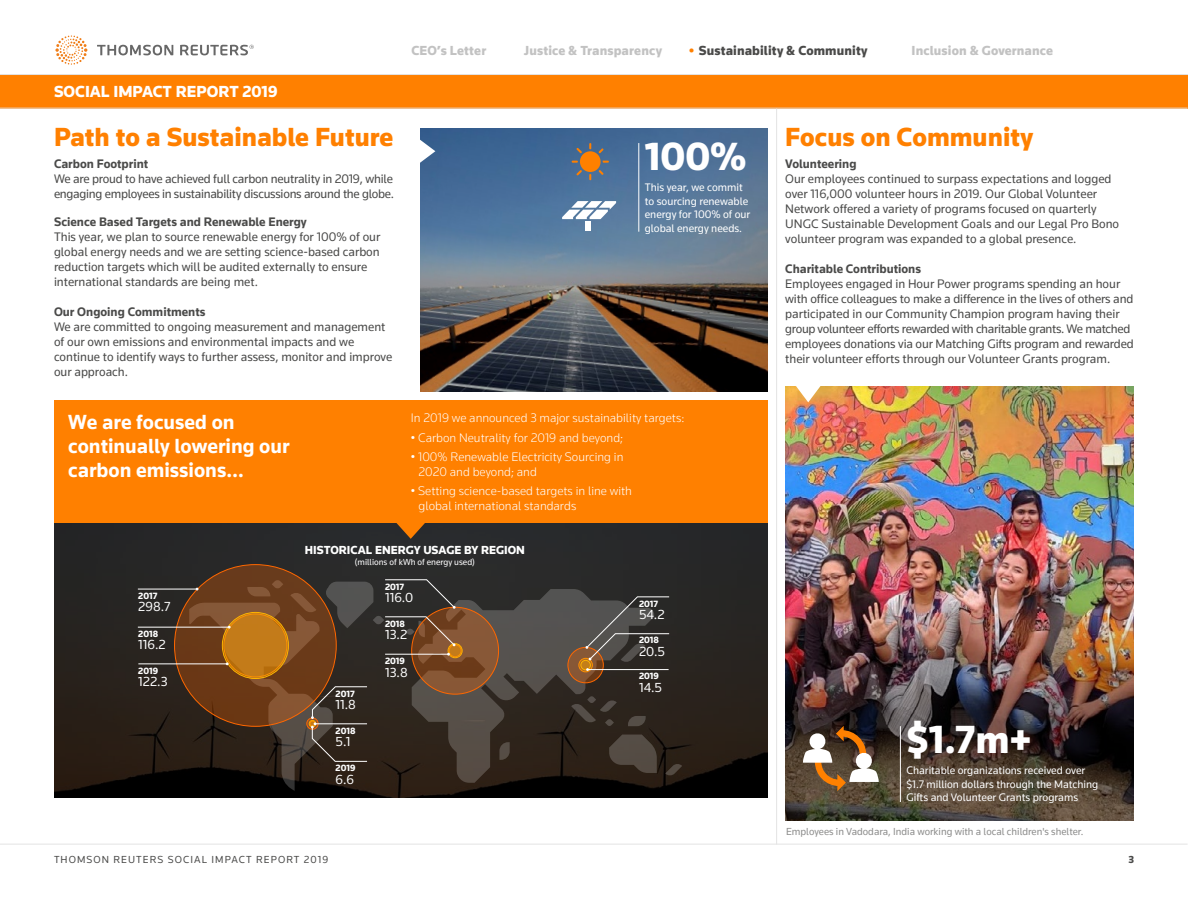
<style>
.page{position:relative;width:1188px;height:918px;background:#fff}
.page>*{position:absolute;margin:0;border:0;box-sizing:border-box;transform-origin:0 0}
.t1{font:900 40.5px "Knowledge 2017";color:#fff}
.t2{font:900 27px "Knowledge 2017";color:#ff8000}
.t3{font:700 21px "Knowledge 2017";color:#fff}
.t4{font:900 16.5px "Knowledge 2017";color:#fff}
.t5{font:900 13.5px "Knowledge 2017";letter-spacing:.01em;color:#c2c2c2}
.t6{font:13.5px "Knowledge 2017";color:#fff}
.t7{font:900 13.5px "Knowledge 2017";letter-spacing:.01em;color:#4a4a49}
.t8{font:12.75px/15px "Knowledge 2017";color:#4a4a49}
.t9{font:300 12.75px/15px "Knowledge 2017";color:#fff}
.t10{font:12.75px/15px "Knowledge 2017";letter-spacing:-.02em;color:#4a4a49}
.t11{font:700 12.75px "Knowledge 2017";color:#4a4a49}
.t12{font:900 12px "Knowledge 2017";color:#fff}
.t13{font:11.25px/13.5px "Knowledge 2017";color:#fff}
.t14{font:10.5px "Knowledge 2017";color:#8e8e8d}
.t15{font:10.5px "Knowledge 2017";letter-spacing:.1em;color:#4a4a49}
.t16{font:900 10.5px "Knowledge 2017";color:#4a4a49}
.t17{font:900 9.3px "Knowledge 2017";color:#fff}
.t18{font:9px "Knowledge 2017";color:#fff}
.s1{color:#ff8000}
</style>
<div class="page">
<img style="left:54px;top:523px;width:714px;height:274px">
<div style="left:54px;top:401px;width:714px;height:122px;background:#ff8000"></div>
<svg style="left:654px;top:735px;width:3px;height:38px"></svg>
<svg style="left:665px;top:763px;width:17px;height:13px"></svg>
<svg style="left:456px;top:589px;width:198px;height:194px;background:#3d3630"></svg>
<svg style="left:628px;top:716px;width:18px;height:10px"></svg>
<svg style="left:55px;top:35px;width:32px;height:30px"></svg>
<svg style="left:180px;top:45px;width:74px;height:10px"></svg>
<svg style="left:97px;top:45px;width:76px;height:10px"></svg>
<div style="left:0;top:74px;width:1188px;height:35px;background:#ff8000"></div>
<svg style="left:395px;top:523px;width:32px;height:16px"></svg>
<svg style="left:412px;top:607px;width:87px;height:87px;background:#86532f"></svg>
<div style="left:448px;top:644px;width:14px;height:14px;background:#ec9007;border-radius:50%"></div>
<div style="left:448px;top:643px;width:15px;height:15px;border:1px solid #ffb400;border-radius:50%"></div>
<div style="left:449px;top:645px;width:12px;height:12px;background:#c47b1a;border-radius:50%"></div>
<div style="left:449px;top:644px;width:12px;height:13px;border:1px solid #ff9100;border-radius:50%"></div>
<svg style="left:568px;top:647px;width:35px;height:36px"></svg>
<div style="left:568px;top:647px;width:36px;height:36px;border:1px solid #ff6700;border-radius:50%"></div>
<div style="left:578px;top:658px;width:15px;height:14px;border:1px solid #ff9100;border-radius:50%"></div>
<div style="left:581px;top:660px;width:9px;height:10px;background:#c37e19;border-radius:50%"></div>
<div style="left:580px;top:660px;width:11px;height:10px;border:1px solid #ffb400;border-radius:50%"></div>
<div style="left:175px;top:565px;width:161px;height:161px;background:#683a19;border-radius:50%"></div>
<hr style="left:138px;top:589px;width:59px;height:1px;background:#fff">
<hr style="left:138px;top:627px;width:91px;height:1px;background:#fff">
<hr style="left:138px;top:663px;width:89px;height:1px;background:#fff">
<img style="left:420px;top:128px;width:348px;height:263px">
<svg style="left:420px;top:139px;width:15px;height:25px"></svg>
<hr style="left:638px;top:143px;width:1px;height:89px;background:#fff">
<div style="left:580px;top:151px;width:21px;height:21px;background:#ff8000;border-radius:50%"></div>
<svg style="left:572px;top:161px;width:6px;height:2px"></svg>
<svg style="left:576px;top:148px;width:6px;height:5px"></svg>
<svg style="left:589px;top:143px;width:2px;height:6px"></svg>
<svg style="left:599px;top:148px;width:5px;height:5px"></svg>
<svg style="left:599px;top:170px;width:5px;height:5px"></svg>
<svg style="left:603px;top:161px;width:6px;height:2px"></svg>
<svg style="left:589px;top:174px;width:2px;height:6px"></svg>
<svg style="left:576px;top:170px;width:6px;height:5px"></svg>
<hr style="left:0;top:74px;width:1188px;height:1px;background:#e3e3e3">
<hr style="left:0;top:108px;width:1188px;height:1px;background:#e3e3e3">
<hr style="left:0;top:844px;width:1188px;height:1px;background:#e3e3e3">
<hr style="left:776px;top:109px;width:1px;height:735px;background:#e3e3e3">
<div style="left:585px;top:221px;width:5px;height:10px;background:#fff"></div>
<svg style="left:562px;top:201px;width:54px;height:18px"></svg>
<svg style="left:189px;top:579px;width:267px;height:212px"></svg>
<svg style="left:585px;top:596px;width:85px;height:75px;background:#4b4640"></svg>
<img style="left:785px;top:387px;width:349px;height:433px">
<hr style="left:900px;top:726px;width:1px;height:76px;background:#fff">
<svg style="left:796px;top:386px;width:25px;height:16px"></svg>
<svg style="left:803px;top:726px;width:76px;height:65px"></svg>
<p class="t5" style="left:411px;top:43px;width:76px">CEO’s Letter</p>
<p class="t5" style="left:524px;top:43px;width:140px">Justice &amp; Transparency</p>
<h2 class="t7" style="left:689px;top:43px;width:180px"><span class="s1">•</span> Sustainability &amp; Community</h2>
<p class="t5" style="left:912px;top:43px;width:143px">Inclusion &amp; Governance</p>
<p class="t4" style="left:54px;top:81px;width:225px">SOCIAL IMPACT REPORT 2019</p>
<h3 class="t2" style="left:54px;top:121px;width:341px">Path to a Sustainable Future</h3>
<h4 class="t11" style="left:54px;top:156px;width:96px">Carbon Footprint</h4>
<p class="t10" style="left:54px;top:171px;width:342px">We are proud to have achieved full carbon neutrality in 2019, while engaging employees in sustainability discussions around the globe.</p>
<h4 class="t11" style="left:54px;top:214px;width:254px">Science Based Targets and Renewable Energy</h4>
<p class="t8" style="left:54px;top:229px;width:328px">This year, we plan to source renewable energy for 100% of our global energy needs and we are setting science-based carbon reduction targets which will be audited externally to ensure international standards are being met.</p>
<h4 class="t11" style="left:54px;top:304px;width:153px">Our Ongoing Commitments</h4>
<p class="t8" style="left:54px;top:319px;width:340px">We are committed to ongoing measurement and management of our own emissions and environmental impacts and we continue to identify ways to further assess, monitor and improve our approach.</p>
<p class="t3" style="left:68px;top:409px;width:168px">We are focused on</p>
<p class="t9" style="left:411px;top:410px;width:275px">In 2019 we announced 3 major sustainability targets:</p>
<p class="t9" style="left:411px;top:430px;width:214px">• Carbon Neutrality for 2019 and beyond;</p>
<p class="t1" style="left:645px;top:132px;width:103px">100%</p>
<p class="t13" style="left:645px;top:181px;width:107px">This year, we commit to sourcing renewable energy for 100% of our global energy needs.</p>
<p class="t3" style="left:68px;top:433px;width:223px">continually lowering our</p>
<p class="t9" style="left:411px;top:449px;width:214px">• 100% Renewable Electricity Sourcing in</p>
<p class="t3" style="left:68px;top:457px;width:177px">carbon emissions…</p>
<p class="t9" style="left:418px;top:464px;width:120px">2020 and beyond; and</p>
<p class="t9" style="left:418px;top:483px;width:215px;text-indent:-8px">• Setting science-based targets in line with global international standards</p>
<p class="t12" style="left:305px;top:542px;width:222px">HISTORICAL ENERGY USAGE BY REGION</p>
<p class="t18" style="left:355px;top:556px;width:121px">(millions of kWh of energy used)</p>
<p class="t17" style="left:385px;top:581px;width:21px">2017</p>
<p class="t17" style="left:138px;top:590px;width:21px">2017</p>
<p class="t6" style="left:385px;top:589px;width:30px">116.0</p>
<p class="t17" style="left:639px;top:598px;width:21px">2017</p>
<p class="t6" style="left:138px;top:598px;width:34px">298.7</p>
<p class="t6" style="left:639px;top:606px;width:27px">54.2</p>
<p class="t17" style="left:385px;top:618px;width:21px">2018</p>
<p class="t17" style="left:138px;top:628px;width:21px">2018</p>
<p class="t6" style="left:385px;top:626px;width:24px">13.2</p>
<p class="t6" style="left:138px;top:637px;width:29px">116.2</p>
<p class="t17" style="left:385px;top:655px;width:21px">2019</p>
<p class="t17" style="left:639px;top:635px;width:21px">2018</p>
<p class="t6" style="left:639px;top:643px;width:28px">20.5</p>
<p class="t17" style="left:138px;top:665px;width:21px">2019</p>
<p class="t6" style="left:385px;top:664px;width:24px">13.8</p>
<p class="t17" style="left:639px;top:670px;width:21px">2019</p>
<p class="t6" style="left:138px;top:673px;width:31px">122.3</p>
<p class="t6" style="left:639px;top:679px;width:24px">14.5</p>
<p class="t17" style="left:336px;top:688px;width:21px">2017</p>
<p class="t6" style="left:336px;top:696px;width:22px">11.8</p>
<p class="t17" style="left:336px;top:725px;width:21px">2018</p>
<p class="t6" style="left:336px;top:733px;width:16px">5.1</p>
<p class="t17" style="left:336px;top:762px;width:21px">2019</p>
<p class="t6" style="left:336px;top:771px;width:20px">6.6</p>
<h3 class="t2" style="left:785px;top:121px;width:249px">Focus on Community</h3>
<h4 class="t11" style="left:785px;top:156px;width:73px">Volunteering</h4>
<p class="t8" style="left:785px;top:171px;width:335px">Our employees continued to surpass expectations and logged over 116,000 volunteer hours in 2019. Our Global Volunteer Network offered a variety of programs focused on quarterly UNGC Sustainable Development Goals and our Legal Pro Bono volunteer program was expanded to a global presence.</p>
<h4 class="t11" style="left:785px;top:261px;width:137px">Charitable Contributions</h4>
<p class="t8" style="left:785px;top:276px;width:350px">Employees engaged in Hour Power programs spending an hour with office colleagues to make a difference in the lives of others and participated in our Community Champion program having their group volunteer efforts rewarded with charitable grants. We matched employees donations via our Matching Gifts program and rewarded their volunteer efforts through our Volunteer Grants program.</p>
<p class="t1" style="left:906px;top:715px;width:127px">$1.7m+</p>
<p class="t13" style="left:906px;top:764px;width:194px">Charitable organizations received over $1.7 million dollars through the Matching<br>Gifts and Volunteer Grants programs</p>
<p class="t14" style="left:786px;top:825px;width:299px">Employees in Vadodara, India working with a local children's shelter.</p>
<p class="t15" style="left:54px;top:853px;width:276px">THOMSON REUTERS SOCIAL IMPACT REPORT 2019</p>
<p class="t16" style="left:1128px;top:853px;width:7px">3</p>
</div>
